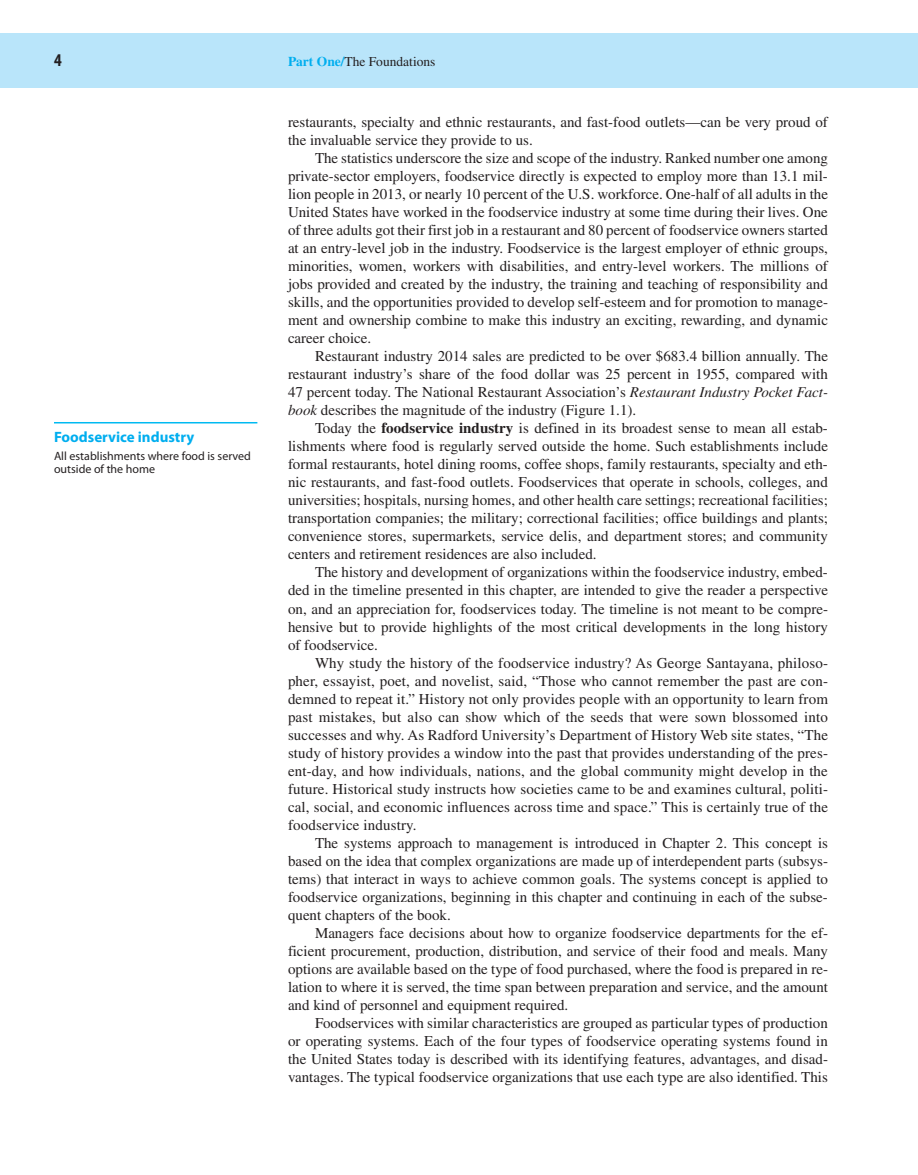
<style>
.page{position:relative;width:918px;height:1175px;background:#fff}
.page>*{position:absolute;margin:0;border:0;box-sizing:border-box;transform-origin:0 0}
.t1{font:700 condensed 18px "Myriad Pro";color:#231f20}
.t2{font:15px "Times LT Std";color:#231f20}
.t3{font:700 15px "Myriad Pro";color:#00aeef}
.t4{font:13.5px "Times LT Std";color:#231f20}
.t5{font:12px/13.5px "Myriad Pro";color:#231f20}
.s1{font-weight:700;color:#00aeef}
.s2{font-style:italic}
.s3{font-weight:700}
</style>
<div class="page">
<div style="left:0;top:33px;width:918px;height:54px;background:#b9e5fa"></div>
<hr style="left:54px;top:422px;width:203px;height:1px;background:#00baf1">
<p class="t1" style="left:54px;top:49px;width:9px">4</p>
<p class="t4" style="left:288px;top:54px;width:149px"><span class="s1">Part One/</span>The Foundations</p>
<p class="t3" style="left:54px;top:426px;width:142px">Foodservice industry</p>
<p class="t5" style="left:54px;top:448px;width:199px">All establishments where food is served outside of the home</p>
<p class="t2" style="left:288px;top:114px;width:541px">restaurants, specialty and ethnic restaurants, and fast-food outlets—can be very proud of</p>
<p class="t2" style="left:288px;top:132px;width:246px">the invaluable service they provide to us.</p>
<p class="t2" style="left:315px;top:150px;width:515px">The statistics underscore the size and scope of the industry. Ranked number one among</p>
<p class="t2" style="left:288px;top:168px;width:541px">private-sector employers, foodservice directly is expected to employ more than 13.1 mil-</p>
<p class="t2" style="left:288px;top:186px;width:542px">lion people in 2013, or nearly 10 percent of the U.S. workforce. One-half of all adults in the</p>
<p class="t2" style="left:288px;top:204px;width:541px">United States have worked in the foodservice industry at some time during their lives. One</p>
<p class="t2" style="left:288px;top:222px;width:541px">of three adults got their first job in a restaurant and 80 percent of foodservice owners started</p>
<p class="t2" style="left:288px;top:240px;width:542px">at an entry-level job in the industry. Foodservice is the largest employer of ethnic groups,</p>
<p class="t2" style="left:288px;top:258px;width:541px">minorities, women, workers with disabilities, and entry-level workers. The millions of</p>
<p class="t2" style="left:288px;top:276px;width:541px">jobs provided and created by the industry, the training and teaching of responsibility and</p>
<p class="t2" style="left:288px;top:294px;width:542px">skills, and the opportunities provided to develop self-esteem and for promotion to manage-</p>
<p class="t2" style="left:288px;top:312px;width:541px">ment and ownership combine to make this industry an exciting, rewarding, and dynamic</p>
<p class="t2" style="left:288px;top:330px;width:85px">career choice.</p>
<p class="t2" style="left:315px;top:348px;width:515px">Restaurant industry 2014 sales are predicted to be over $683.4 billion annually. The</p>
<p class="t2" style="left:288px;top:366px;width:541px">restaurant industry’s share of the food dollar was 25 percent in 1955, compared with</p>
<p class="t2" style="left:288px;top:384px;width:542px">47 percent today. The National Restaurant Association’s <span class="s2">Restaurant Industry Pocket Fact-</span></p>
<p class="t2" style="left:288px;top:402px;width:350px"><span class="s2">book</span> describes the magnitude of the industry (Figure 1.1).</p>
<p class="t2" style="left:315px;top:420px;width:514px">Today the <span class="s3">foodservice industry</span> is defined in its broadest sense to mean all estab-</p>
<p class="t2" style="left:288px;top:438px;width:542px">lishments where food is regularly served outside the home. Such establishments include</p>
<p class="t2" style="left:288px;top:456px;width:541px">formal restaurants, hotel dining rooms, coffee shops, family restaurants, specialty and eth-</p>
<p class="t2" style="left:288px;top:474px;width:541px">nic restaurants, and fast-food outlets. Foodservices that operate in schools, colleges, and</p>
<p class="t2" style="left:288px;top:492px;width:542px">universities; hospitals, nursing homes, and other health care settings; recreational facilities;</p>
<p class="t2" style="left:288px;top:510px;width:542px">transportation companies; the military; correctional facilities; office buildings and plants;</p>
<p class="t2" style="left:288px;top:528px;width:541px">convenience stores, supermarkets, service delis, and department stores; and community</p>
<p class="t2" style="left:288px;top:546px;width:310px">centers and retirement residences are also included.</p>
<p class="t2" style="left:315px;top:564px;width:514px">The history and development of organizations within the foodservice industry, embed-</p>
<p class="t2" style="left:288px;top:582px;width:541px">ded in the timeline presented in this chapter, are intended to give the reader a perspective</p>
<p class="t2" style="left:288px;top:600px;width:542px">on, and an appreciation for, foodservices today. The timeline is not meant to be compre-</p>
<p class="t2" style="left:288px;top:618px;width:541px">hensive but to provide highlights of the most critical developments in the long history</p>
<p class="t2" style="left:288px;top:636px;width:91px">of foodservice.</p>
<p class="t2" style="left:315px;top:654px;width:515px">Why study the history of the foodservice industry? As George Santayana, philoso-</p>
<p class="t2" style="left:288px;top:672px;width:542px">pher, essayist, poet, and novelist, said, “Those who cannot remember the past are con-</p>
<p class="t2" style="left:288px;top:690px;width:540px">demned to repeat it.” History not only provides people with an opportunity to learn from</p>
<p class="t2" style="left:288px;top:708px;width:541px">past mistakes, but also can show which of the seeds that were sown blossomed into</p>
<p class="t2" style="left:288px;top:726px;width:542px">successes and why. As Radford University’s Department of History Web site states, “The</p>
<p class="t2" style="left:288px;top:744px;width:541px">study of history provides a window into the past that provides understanding of the pres-</p>
<p class="t2" style="left:288px;top:762px;width:541px">ent-day, and how individuals, nations, and the global community might develop in the</p>
<p class="t2" style="left:288px;top:780px;width:542px">future. Historical study instructs how societies came to be and examines cultural, politi-</p>
<p class="t2" style="left:288px;top:798px;width:542px">cal, social, and economic influences across time and space.” This is certainly true of the</p>
<p class="t2" style="left:288px;top:816px;width:130px">foodservice industry.</p>
<p class="t2" style="left:315px;top:834px;width:515px">The systems approach to management is introduced in Chapter 2. This concept is</p>
<p class="t2" style="left:288px;top:852px;width:542px">based on the idea that complex organizations are made up of interdependent parts (subsys-</p>
<p class="t2" style="left:288px;top:870px;width:542px">tems) that interact in ways to achieve common goals. The systems concept is applied to</p>
<p class="t2" style="left:288px;top:888px;width:541px">foodservice organizations, beginning in this chapter and continuing in each of the subse-</p>
<p class="t2" style="left:288px;top:906px;width:164px">quent chapters of the book.</p>
<p class="t2" style="left:315px;top:924px;width:515px">Managers face decisions about how to organize foodservice departments for the ef-</p>
<p class="t2" style="left:288px;top:942px;width:542px">ficient procurement, production, distribution, and service of their food and meals. Many</p>
<p class="t2" style="left:288px;top:960px;width:542px">options are available based on the type of food purchased, where the food is prepared in re-</p>
<p class="t2" style="left:288px;top:978px;width:542px">lation to where it is served, the time span between preparation and service, and the amount</p>
<p class="t2" style="left:288px;top:996px;width:282px">and kind of personnel and equipment required.</p>
<p class="t2" style="left:315px;top:1014px;width:514px">Foodservices with similar characteristics are grouped as particular types of production</p>
<p class="t2" style="left:288px;top:1032px;width:542px">or operating systems. Each of the four types of foodservice operating systems found in</p>
<p class="t2" style="left:288px;top:1050px;width:542px">the United States today is described with its identifying features, advantages, and disad-</p>
<p class="t2" style="left:288px;top:1068px;width:541px">vantages. The typical foodservice organizations that use each type are also identified. This</p>
</div>
